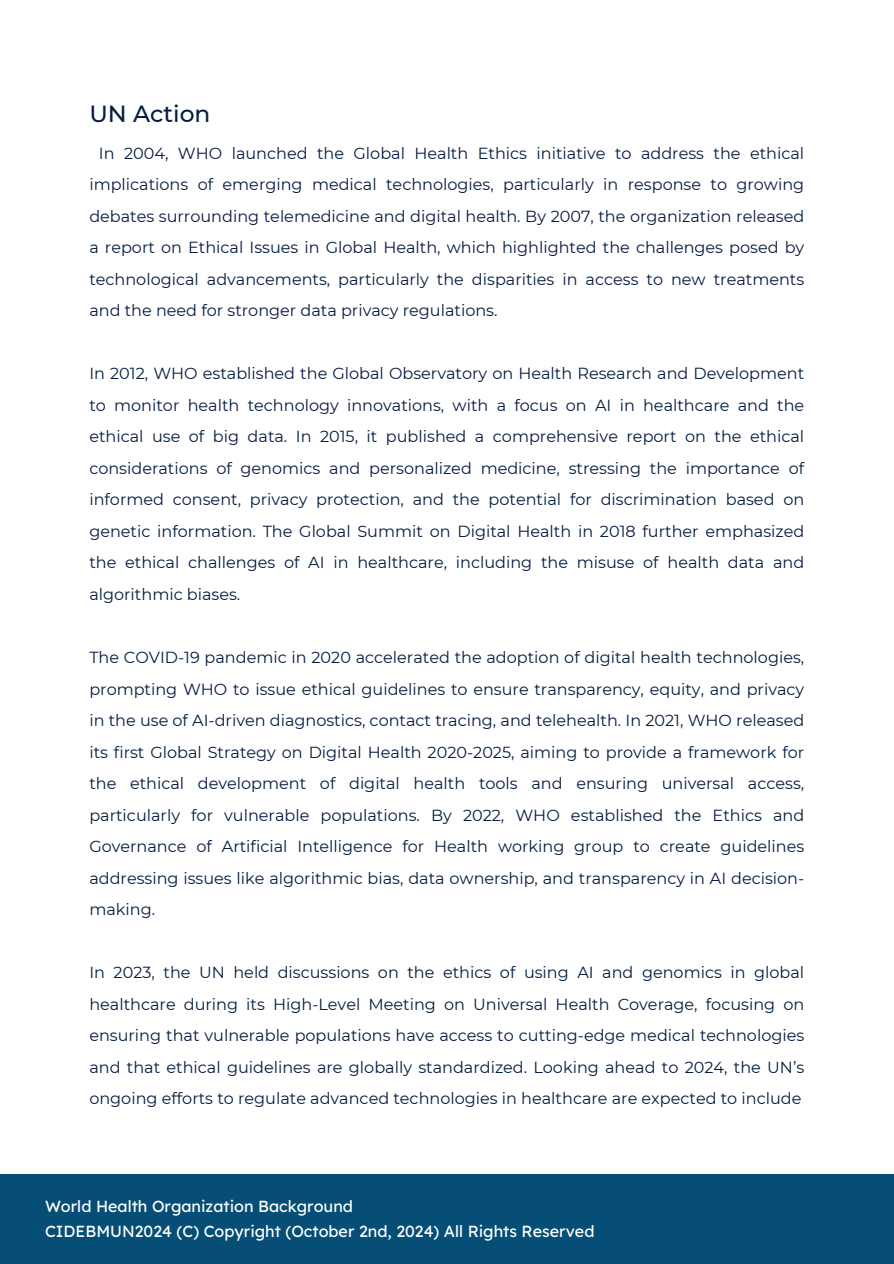
<style>
.page{position:relative;width:894px;height:1264px;background:#fff}
.page>*{position:absolute;margin:0;border:0;box-sizing:border-box;transform-origin:0 0}
.t1{font:500 23.4px "Montserrat";color:#051d40}
.t2{font:16.05px/31.5px "Montserrat";color:#051d40;text-align:justify}
.t3{font:16.05px/25.2px "Lexend Deca";color:#fff}
</style>
<div class="page">
<div style="left:0;top:1174px;width:893px;height:89px;background:#064e75"></div>
<h1 class="t1" style="left:89px;top:99px;width:123px">UN Action</h1>
<h1 class="t2" style="left:89px;top:137px;width:716px;text-indent:10px">In 2004, WHO launched the Global Health Ethics initiative to address the ethical implications of emerging medical technologies, particularly in response to growing debates surrounding telemedicine and digital health. By 2007, the organization released a report on Ethical Issues in Global Health, which highlighted the challenges posed by technological advancements, particularly the disparities in access to new treatments and the need for stronger data privacy regulations.</h1>
<h1 class="t2" style="left:89px;top:358px;width:716px">In 2012, WHO established the Global Observatory on Health Research and Development to monitor health technology innovations, with a focus on AI in healthcare and the ethical use of big data. In 2015, it published a comprehensive report on the ethical considerations of genomics and personalized medicine, stressing the importance of informed consent, privacy protection, and the potential for discrimination based on genetic information. The Global Summit on Digital Health in 2018 further emphasized the ethical challenges of AI in healthcare, including the misuse of health data and algorithmic biases.</h1>
<h1 class="t2" style="left:89px;top:641px;width:716px">The COVID-19 pandemic in 2020 accelerated the adoption of digital health technologies, prompting WHO to issue ethical guidelines to ensure transparency, equity, and privacy in the use of AI-driven diagnostics, contact tracing, and telehealth. In 2021, WHO released its first Global Strategy on Digital Health 2020-2025, aiming to provide a framework for the ethical development of digital health tools and ensuring universal access, particularly for vulnerable populations. By 2022, WHO established the Ethics and Governance of Artificial Intelligence for Health working group to create guidelines addressing issues like algorithmic bias, data ownership, and transparency in AI decision&shy;making.</h1>
<h1 class="t2" style="left:89px;top:956px;width:716px">In 2023, the UN held discussions on the ethics of using AI and genomics in global healthcare during its High-Level Meeting on Universal Health Coverage, focusing on ensuring that vulnerable populations have access to cutting-edge medical technologies and that ethical guidelines are globally standardized. Looking ahead to 2024, the UN’s ongoing efforts to regulate advanced technologies in healthcare are expected to include</h1>
<h1 class="t3" style="left:45px;top:1193px;width:551px">World Health Organization Background<br>CIDEBMUN2024 (C) Copyright (October 2nd, 2024) All Rights Reserved</h1>
</div>
